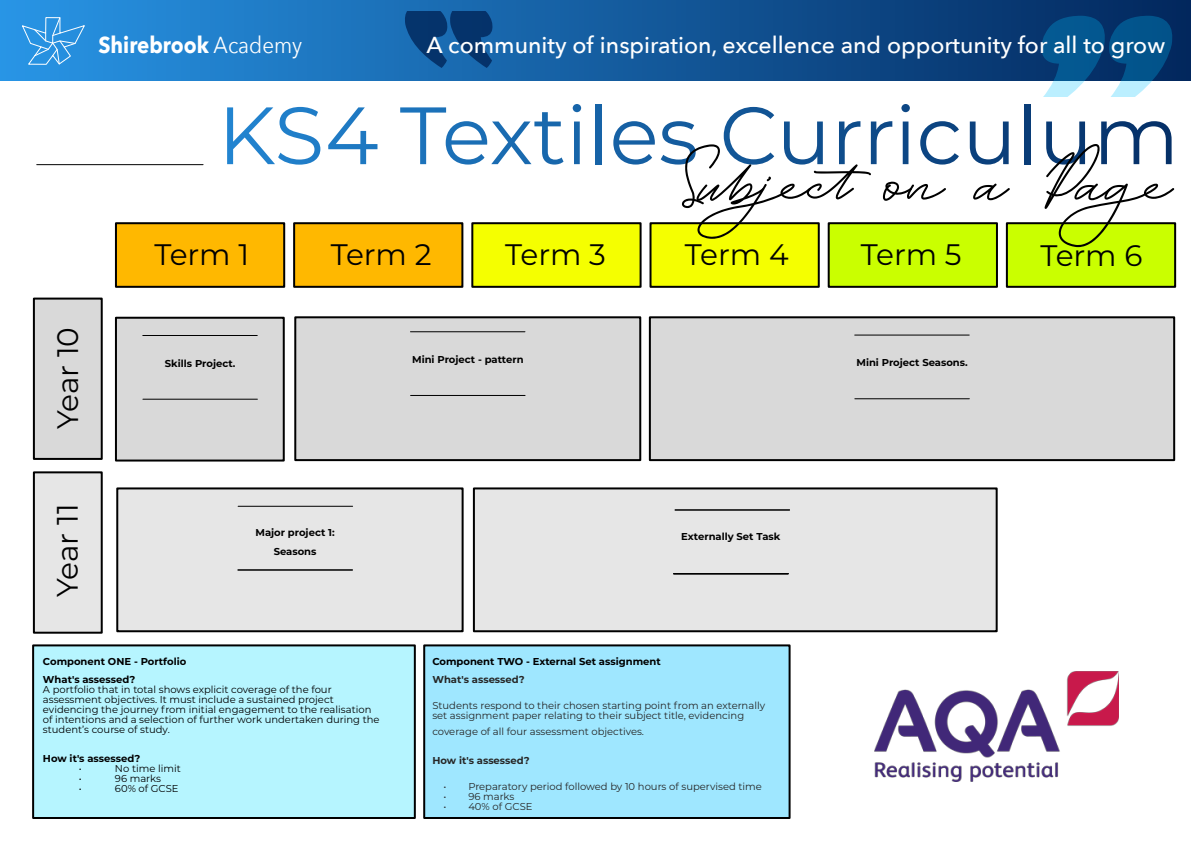
<style>
.page{position:relative;width:1191px;height:842px;background:#fff}
.page>*{position:absolute;margin:0;border:0;box-sizing:border-box;transform-origin:0 0}
.t1{font:163.1px "Heroes Legend";color:rgb(0 197 255/.27);scale:1.1 1}
.t2{font:51.1px "Midline Demo";color:#000}
.t3{font:29.6px "Montserrat";letter-spacing:-.01em;color:#000}
.t4{font:700 23.1px "Avenir Next";color:#fff;scale:.89 1}
.t5{font:500 23px "Avenir Next";color:#fff}
.t6{font:10px/10px "Montserrat";color:#000}
.t7{font:10px/10px "Montserrat";color:#262626}
.t8{font:700 10px/18.8px "Montserrat";color:#000;text-align:center}
.t9{font:700 10px "Montserrat";color:#262626}
.s1{font-weight:400}
</style>
<div class="page">
<div style="left:423px;top:644px;width:367px;height:175px;background:#9fe7ff;border:2px solid #000"></div>
<div style="left:32px;top:644px;width:384px;height:175px;background:#b6f5ff;border:2px solid #000"></div>
<div style="left:33px;top:471px;width:70px;height:163px;background:#e6e6e6;border:2px solid #000"></div>
<div style="left:0;top:0;width:1191px;height:81px;background:linear-gradient(to right,#2895e6,#02275d)"></div>
<svg style="left:21px;top:17px;width:65px;height:48px;background:#419de3"></svg>
<svg style="left:227px;top:107px;width:93px;height:58px"></svg>
<svg style="left:328px;top:107px;width:49px;height:57px"></svg>
<svg style="left:400px;top:107px;width:163px;height:58px"></svg>
<svg style="left:573px;top:104px;width:8px;height:60px"></svg>
<div style="left:596px;top:104px;width:5px;height:60px;background:#1663a7"></div>
<svg style="left:613px;top:121px;width:42px;height:44px"></svg>
<svg style="left:784px;top:122px;width:39px;height:43px"></svg>
<svg style="left:839px;top:121px;width:21px;height:43px"></svg>
<svg style="left:871px;top:121px;width:21px;height:43px"></svg>
<svg style="left:901px;top:104px;width:9px;height:60px"></svg>
<svg style="left:920px;top:121px;width:39px;height:44px"></svg>
<svg style="left:970px;top:122px;width:38px;height:43px"></svg>
<div style="left:1024px;top:104px;width:6px;height:60px;background:#093c77"></div>
<svg style="left:1046px;top:122px;width:39px;height:43px"></svg>
<svg style="left:1101px;top:121px;width:70px;height:43px"></svg>
<hr style="left:37px;top:164px;width:166px;height:1px;background:#000">
<div style="left:115px;top:222px;width:170px;height:66px;background:#ffb800;border:2px solid #000"></div>
<div style="left:33px;top:298px;width:70px;height:162px;background:#d9d9d9;border:2px solid #000"></div>
<div style="left:294px;top:316px;width:347px;height:145px;background:#d9d9d9;border:2px solid #000"></div>
<div style="left:649px;top:316px;width:526px;height:145px;background:#d9d9d9;border:2px solid #000"></div>
<div style="left:115px;top:317px;width:170px;height:145px;background:#d9d9d9;border:2px solid #000"></div>
<div style="left:116px;top:487px;width:347px;height:145px;background:#e6e6e6;border:2px solid #000"></div>
<div style="left:473px;top:487px;width:524px;height:145px;background:#e6e6e6;border:2px solid #000"></div>
<hr style="left:410px;top:331px;width:115px;height:1px;background:#000">
<hr style="left:854px;top:335px;width:115px;height:1px;background:#000">
<hr style="left:143px;top:335px;width:114px;height:1px;background:#000">
<hr style="left:238px;top:506px;width:115px;height:1px;background:#000">
<hr style="left:675px;top:509px;width:114px;height:1px;background:#000">
<hr style="left:410px;top:395px;width:115px;height:1px;background:#000">
<hr style="left:855px;top:398px;width:114px;height:1px;background:#000">
<hr style="left:143px;top:399px;width:114px;height:1px;background:#000">
<hr style="left:238px;top:569px;width:114px;height:1px;background:#000">
<hr style="left:674px;top:573px;width:114px;height:1px;background:#000">
<div style="left:293px;top:222px;width:170px;height:66px;background:#ffb800;border:2px solid #000"></div>
<div style="left:471px;top:222px;width:170px;height:66px;background:#f5ff00;border:2px solid #000"></div>
<div style="left:649px;top:222px;width:171px;height:66px;background:#f5ff00;border:2px solid #000"></div>
<div style="left:827px;top:222px;width:171px;height:66px;background:#caff00;border:2px solid #000"></div>
<div style="left:1006px;top:222px;width:170px;height:66px;background:#caff00;border:2px solid #000"></div>
<img style="left:874px;top:671px;width:245px;height:110px">
<svg style="left:661px;top:107px;width:113px;height:58px"></svg>
<div style="left:402px;top:3px;width:91px;height:65px;background:#1a6cb2"></div>
<h3 class="t4" style="left:98px;top:30px;width:230px">Shirebrook <span class="s1">Academy</span></h3>
<h1 class="t1" style="left:992px;top:126px;width:129px">"</h1>
<h3 class="t5" style="left:426px;top:30px;width:740px">A community of inspiration, excellence and opportunity for all to grow</h3>
<h3 class="t3" style="left:50px;top:429px;width:103px;rotate:-90deg">Year 10</h3>
<h3 class="t3" style="left:49px;top:597px;width:94px;rotate:-90deg">Year 11</h3>
<h2 class="t2" style="left:669px;top:161px;width:555px">Sјct on a Paг</h2>
<h3 class="t3" style="left:154px;top:237px;width:96px">Term 1</h3>
<h3 class="t3" style="left:331px;top:237px;width:102px">Term 2</h3>
<h3 class="t3" style="left:505px;top:237px;width:102px">Term 3</h3>
<h3 class="t3" style="left:685px;top:236px;width:105px">Term 4</h3>
<h3 class="t3" style="left:861px;top:237px;width:102px">Term 5</h3>
<h3 class="t3" style="left:1040px;top:237px;width:104px">Term 6</h3>
<p class="t8" style="left:165px;top:354px;width:72px">Skills Project.</p>
<p class="t8" style="left:412px;top:350px;width:113px">Mini Project - pattern</p>
<p class="t8" style="left:856px;top:353px;width:113px">Mini Project Seasons.</p>
<p class="t8" style="left:255px;top:523px;width:81px">Major project 1:<br>Seasons</p>
<p class="t8" style="left:681px;top:527px;width:101px">Externally Set Task</p>
<p class="t8" style="left:43px;top:652px;width:145px;line-height:18px;text-align:left">Component ONE - Portfolio<br>What's assessed?</p>
<p class="t6" style="left:43px;top:684px;width:338px">A portfolio that in total shows explicit coverage of the four assessment objectives. It must include a sustained project evidencing the journey from initial engagement to the realisation of intentions and a selection of further work undertaken during the student’s course of study.</p>
<p class="t8" style="left:43px;top:749px;width:99px">How it's assessed?</p>
<p class="t6" style="left:79px;top:763px;width:4px">•</p>
<p class="t6" style="left:115px;top:763px;width:67px">No time limit</p>
<p class="t6" style="left:79px;top:773px;width:4px">•</p>
<p class="t6" style="left:115px;top:773px;width:47px">96 marks</p>
<p class="t6" style="left:79px;top:783px;width:4px">•</p>
<p class="t6" style="left:115px;top:783px;width:65px">60% of GCSE</p>
<p class="t8" style="left:432px;top:652px;width:230px">Component TWO - External Set assignment</p>
<p class="t9" style="left:432px;top:673px;width:94px">What's assessed?</p>
<p class="t7" style="left:432px;top:700px;width:334px">Students respond to their chosen starting point from an externally set assignment paper relating to their subject title, evidencing</p>
<p class="t7" style="left:432px;top:726px;width:213px">coverage of all four assessment objectives.</p>
<p class="t9" style="left:432px;top:754px;width:99px">How it's assessed?</p>
<p class="t7" style="left:443px;top:781px;width:320px">• Preparatory period followed by 10 hours of supervised time</p>
<p class="t7" style="left:443px;top:791px;width:72px">• 96 marks</p>
<p class="t7" style="left:443px;top:801px;width:91px">• 40% of GCSE</p>
</div>
